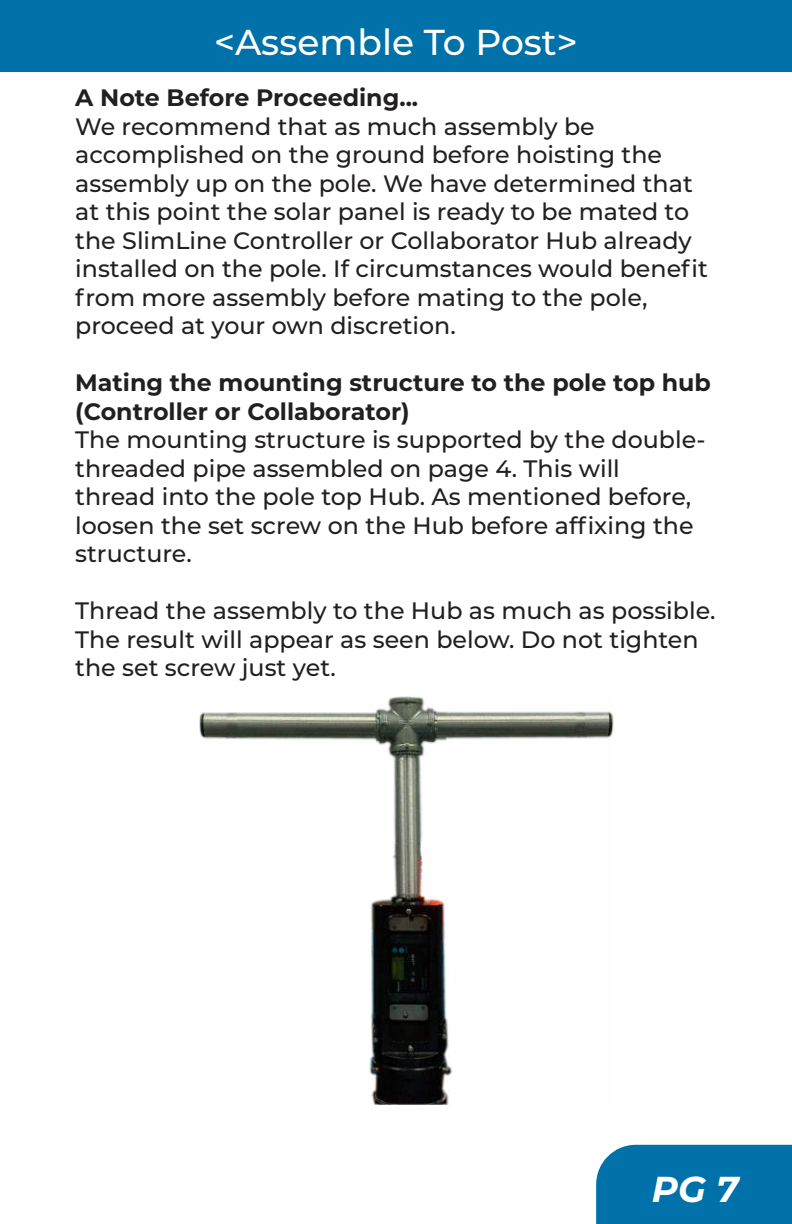
<style>
.page{position:relative;width:792px;height:1224px;background:#fff}
.page>*{position:absolute;margin:0;border:0;box-sizing:border-box;transform-origin:0 0}
.t1{font:500 36px "Montserrat";color:#fff}
.t2{font:italic 700 36px "Montserrat";color:#fff}
.t3{font:500 23.8px/28.6px "Montserrat";color:#221f1f}
.t4{font:700 23.8px/28.6px "Montserrat";color:#221f1f}
</style>
<div class="page">
<div style="left:0;top:0;width:792px;height:72px;background:#0172a9"></div>
<div style="left:596px;top:1145px;width:196px;height:79px;background:#0172a9"></div>
<img style="left:199px;top:696px;width:414px;height:409px">
<h1 class="t1" style="left:214px;top:25px;width:365px">&lt;Assemble To Post&gt;</h1>
<p class="t4" style="left:75px;top:85px;width:344px">A Note Before Proceeding...</p>
<p class="t3" style="left:75px;top:113px;width:634px">We recommend that as much assembly be accomplished on the ground before hoisting the assembly up on the pole. We have determined that at this point the solar panel is ready to be mated to the SlimLine Controller or Collaborator Hub already installed on the pole. If circumstances would benefit from more assembly before mating to the pole, proceed at your own discretion.</p>
<p class="t4" style="left:75px;top:370px;width:637px">Mating the mounting structure to the pole top hub (Controller or Collaborator)</p>
<p class="t3" style="left:75px;top:426px;width:632px">The mounting structure is supported by the double&shy;threaded pipe assembled on page 4. This will thread into the pole top Hub. As mentioned before, loosen the set screw on the Hub before affixing the structure.</p>
<p class="t3" style="left:75px;top:598px;width:642px">Thread the assembly to the Hub as much as possible.<br>The result will appear as seen below. Do not tighten the set screw just yet.</p>
<h1 class="t2" style="left:652px;top:1173px;width:88px">PG 7</h1>
</div>
